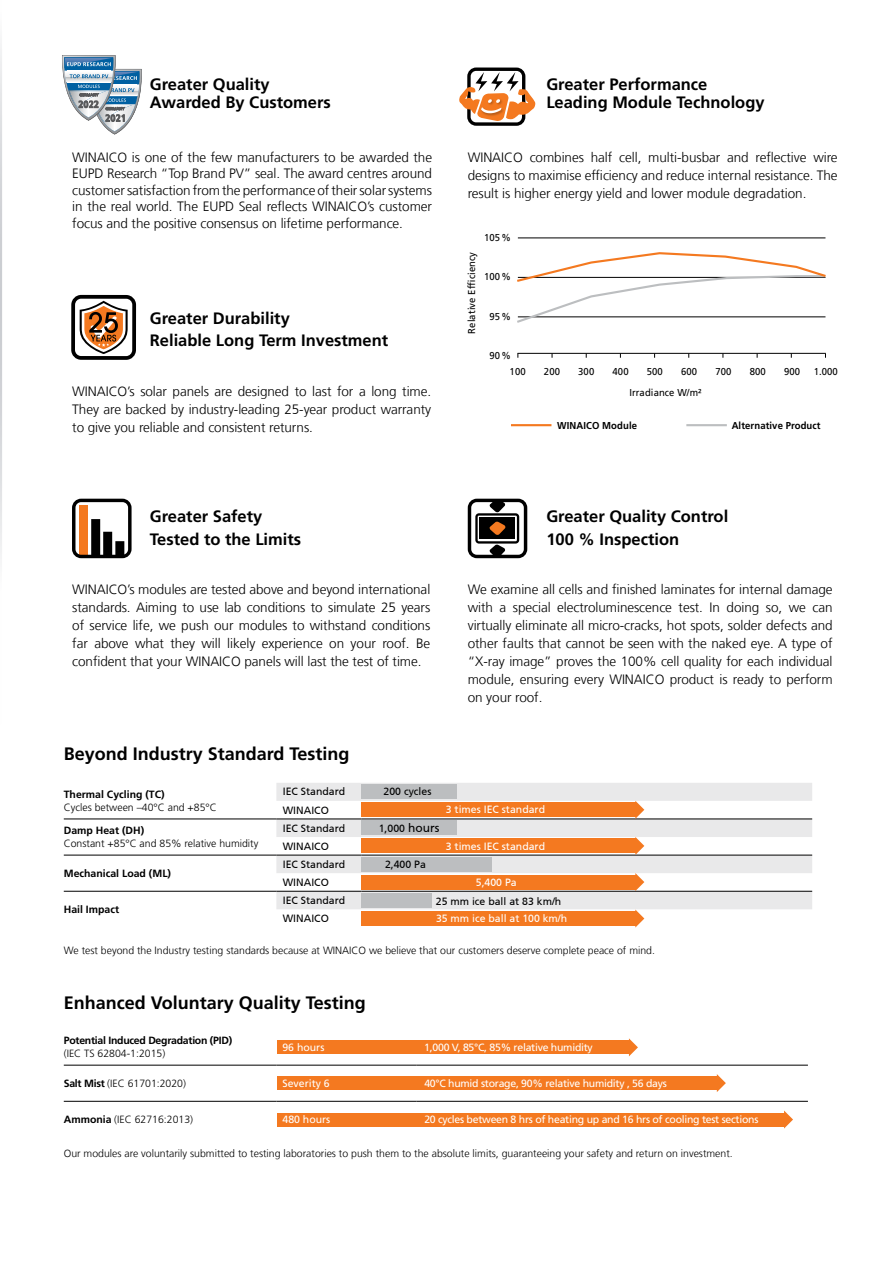
<style>
.page{position:relative;width:893px;height:1263px;background:#fff}
.page>*{position:absolute;margin:0;border:0;box-sizing:border-box;transform-origin:0 0}
.t1{font:700 18px "Frutiger LT Com";color:#000}
.t2{font:700 16.5px/22.2px "Frutiger LT Com";color:#000}
.t3{font:300 13.5px/18px "Frutiger LT Com";letter-spacing:-.005em;color:#000;text-align:justify}
.t4{font:300 10.5px "Frutiger LT Com";color:#000}
.t5{font:10.5px "Frutiger LT Com";letter-spacing:-.025em;color:#fff}
.t6{font:300 10.5px "Frutiger LT Pro";color:#000}
.t7{font:10.5px/18px "Frutiger CE";color:#000}
.t8{font:10.5px "Frutiger CE";color:#fff}
.t9{font:700 10.5px "Frutiger LT Pro";color:#000}
.t10{font:700 10.5px "Frutiger LT Pro";letter-spacing:-.025em;color:#000}
.t11{font:10.5px "Frutiger LT Com";color:#fff}
.t12{font:10.05px "Frutiger LT Com";letter-spacing:.01em;color:#000;scale:.95 1}
.t13{font:700 10.05px "Frutiger LT Com";letter-spacing:.01em;color:#000;scale:.95 1}
.s1{font-size:12px}
.s2{font-weight:700}
</style>
<div class="page">
<svg style="left:0;top:43px;width:2px;height:516px"></svg>
<hr style="left:518px;top:238px;width:307px;height:1px;background:#000">
<hr style="left:517px;top:353px;width:309px;height:1px;background:#000">
<svg style="left:517px;top:252px;width:309px;height:71px"></svg>
<hr style="left:511px;top:424px;width:40px;height:2px;background:#f47920">
<hr style="left:686px;top:424px;width:41px;height:2px;background:#bcbec0">
<svg style="left:62px;top:55px;width:80px;height:80px"></svg>
<svg style="left:468px;top:499px;width:59px;height:59px"></svg>
<svg style="left:72px;top:499px;width:60px;height:59px"></svg>
<svg style="left:71px;top:295px;width:65px;height:65px"></svg>
<svg style="left:459px;top:68px;width:77px;height:58px"></svg>
<div style="left:277px;top:1040px;width:353px;height:14px;background:#f47920"></div>
<svg style="left:629px;top:1038px;width:9px;height:18px"></svg>
<div style="left:277px;top:1076px;width:441px;height:14px;background:#f47920"></div>
<svg style="left:717px;top:1074px;width:9px;height:18px"></svg>
<div style="left:277px;top:1112px;width:508px;height:14px;background:#f47920"></div>
<svg style="left:784px;top:1110px;width:9px;height:18px"></svg>
<hr style="left:64px;top:1065px;width:212px;height:1px;background:#000">
<hr style="left:276px;top:1065px;width:141px;height:1px;background:#000">
<hr style="left:417px;top:1065px;width:391px;height:1px;background:#000">
<hr style="left:64px;top:1101px;width:212px;height:1px;background:#000">
<hr style="left:276px;top:1101px;width:141px;height:1px;background:#000">
<hr style="left:417px;top:1101px;width:391px;height:1px;background:#000">
<svg style="left:276px;top:783px;width:536px;height:126px;fill:#e9e9ea"></svg>
<hr style="left:64px;top:818px;width:212px;height:1px;background:#000">
<hr style="left:276px;top:818px;width:85px;height:1px;background:#000">
<hr style="left:361px;top:818px;width:451px;height:1px;background:#000">
<hr style="left:64px;top:855px;width:212px;height:1px;background:#000">
<hr style="left:276px;top:855px;width:85px;height:1px;background:#000">
<hr style="left:361px;top:855px;width:451px;height:1px;background:#000">
<hr style="left:64px;top:891px;width:212px;height:1px;background:#000">
<hr style="left:276px;top:891px;width:85px;height:1px;background:#000">
<hr style="left:361px;top:891px;width:451px;height:1px;background:#000">
<div style="left:361px;top:784px;width:96px;height:15px;background:#bcbec0"></div>
<div style="left:361px;top:821px;width:96px;height:14px;background:#bcbec0"></div>
<div style="left:361px;top:857px;width:130px;height:14px;background:#bcbec0"></div>
<div style="left:361px;top:893px;width:70px;height:14px;background:#bcbec0"></div>
<div style="left:361px;top:803px;width:275px;height:14px;background:#f47920"></div>
<svg style="left:635px;top:801px;width:9px;height:18px"></svg>
<div style="left:361px;top:839px;width:275px;height:14px;background:#f47920"></div>
<svg style="left:635px;top:837px;width:9px;height:18px"></svg>
<div style="left:361px;top:875px;width:275px;height:14px;background:#f47920"></div>
<svg style="left:635px;top:873px;width:9px;height:18px"></svg>
<div style="left:361px;top:911px;width:275px;height:15px;background:#f47920"></div>
<svg style="left:635px;top:909px;width:9px;height:18px"></svg>
<p class="t2" style="left:150px;top:75px;width:182px;line-height:18px">Greater Quality<br>Awarded By Customers</p>
<p class="t2" style="left:546px;top:75px;width:220px;line-height:18px">Greater Performance<br>Leading Module Technology</p>
<p class="t3" style="left:72px;top:149px;width:361px;line-height:16.5px">WINAICO is one of the few manufacturers to be awarded the EUPD Research “Top Brand PV” seal. The award centres around customer satisfaction from the performance of their solar systems in the real world. The EUPD Seal reflects WINAICO’s customer focus and the positive consensus on lifetime performance.</p>
<p class="t3" style="left:468px;top:148px;width:371px">WINAICO combines half cell, multi-busbar and reflective wire designs to maximise efficiency and reduce internal resistance. The result is higher energy yield and lower module degradation.</p>
<p class="t2" style="left:150px;top:307px;width:240px">Greater Durability<br>Reliable Long Term Investment</p>
<p class="t3" style="left:72px;top:382px;width:360px">WINAICO’s solar panels are designed to last for a long time.<br>They are backed by industry-leading 25-year product warranty to give you reliable and consistent returns.</p>
<p class="t12" style="left:484px;top:232px;width:30px">105%</p>
<p class="t12" style="left:466px;top:334px;width:87px;rotate:-90deg">Relative Efficiency</p>
<p class="t12" style="left:484px;top:271px;width:30px">100%</p>
<p class="t12" style="left:489px;top:310px;width:24px">95%</p>
<p class="t12" style="left:489px;top:349px;width:24px">90%</p>
<p class="t12" style="left:510px;top:365px;width:18px">100</p>
<p class="t12" style="left:544px;top:365px;width:18px">200</p>
<p class="t12" style="left:578px;top:365px;width:18px">300</p>
<p class="t12" style="left:613px;top:365px;width:18px">400</p>
<p class="t12" style="left:647px;top:365px;width:18px">500</p>
<p class="t12" style="left:681px;top:365px;width:18px">600</p>
<p class="t12" style="left:715px;top:365px;width:18px">700</p>
<p class="t12" style="left:750px;top:365px;width:18px">800</p>
<p class="t12" style="left:784px;top:365px;width:18px">900</p>
<p class="t12" style="left:814px;top:365px;width:27px">1.000</p>
<p class="t12" style="left:629px;top:387px;width:78px">Irradiance W/m²</p>
<p class="t13" style="left:557px;top:419px;width:86px">WINAICO Module</p>
<p class="t13" style="left:732px;top:419px;width:95px">Alternative Product</p>
<p class="t2" style="left:150px;top:506px;width:153px">Greater Safety<br>Tested to the Limits</p>
<p class="t3" style="left:72px;top:580px;width:360px">WINAICO’s modules are tested above and beyond international standards. Aiming to use lab conditions to simulate 25 years of service life, we push our modules to withstand conditions far above what they will likely experience on your roof. Be confident that your WINAICO panels will last the test of time.</p>
<p class="t3" style="left:468px;top:580px;width:366px">We examine all cells and finished laminates for internal damage with a special electroluminescence test. In doing so, we can virtually eliminate all micro-cracks, hot spots, solder defects and other faults that cannot be seen with the naked eye. A type of “X-ray image” proves the 100% cell quality for each individual module, ensuring every WINAICO product is ready to perform on your roof.</p>
<p class="t2" style="left:546px;top:506px;width:183px">Greater Quality Control<br>100 % Inspection</p>
<h1 class="t1" style="left:64px;top:743px;width:287px">Beyond Industry Standard Testing</h1>
<p class="t7" style="left:384px;top:782px;width:49px">200 cycles</p>
<p class="t7" style="left:379px;top:819px;width:62px">1,000 <span class="s1">hours</span></p>
<p class="t7" style="left:283px;top:783px;width:64px">IEC Standard<br>WINAICO</p>
<p class="t9" style="left:64px;top:788px;width:102px">Thermal Cycling (TC)</p>
<p class="t6" style="left:64px;top:801px;width:154px">Cycles between –40°C and +85°C</p>
<p class="t8" style="left:446px;top:804px;width:101px">3 times IEC standard</p>
<p class="t8" style="left:446px;top:840px;width:101px">3 times IEC standard</p>
<p class="t8" style="left:476px;top:876px;width:42px">5,400 Pa</p>
<p class="t7" style="left:283px;top:819px;width:64px">IEC Standard<br>WINAICO</p>
<p class="t9" style="left:64px;top:824px;width:82px">Damp Heat (DH)</p>
<p class="t6" style="left:64px;top:837px;width:196px">Constant +85°C and 85% relative humidity</p>
<p class="t9" style="left:64px;top:867px;width:109px">Mechanical Load (ML)</p>
<p class="t7" style="left:283px;top:855px;width:64px">IEC Standard<br>WINAICO</p>
<p class="t9" style="left:64px;top:903px;width:57px">Hail Impact</p>
<p class="t7" style="left:283px;top:891px;width:64px">IEC Standard<br>WINAICO</p>
<p class="t4" style="left:64px;top:944px;width:593px">We test beyond the Industry testing standards because at WINAICO we believe that our customers deserve complete peace of mind.</p>
<p class="t7" style="left:385px;top:855px;width:42px">2,400 Pa</p>
<p class="t7" style="left:436px;top:892px;width:127px">25 mm ice ball at 83 km/h</p>
<p class="t8" style="left:436px;top:912px;width:133px">35 mm ice ball at 100 km/h</p>
<h1 class="t1" style="left:64px;top:992px;width:304px">Enhanced Voluntary Quality Testing</h1>
<p class="t10" style="left:64px;top:1034px;width:170px">Potential Induced Degradation (PID)</p>
<p class="t6" style="left:64px;top:1047px;width:103px">(IEC TS 62804-1:2015)</p>
<p class="t5" style="left:282px;top:1041px;width:44px">96 hours</p>
<p class="t5" style="left:424px;top:1041px;width:170px">1,000 V, 85°C, 85% relative humidity</p>
<p class="t6" style="left:64px;top:1077px;width:124px"><span class="s2">Salt Mist</span> (IEC 61701:2020)</p>
<p class="t11" style="left:282px;top:1077px;width:49px">Severity 6</p>
<p class="t5" style="left:424px;top:1077px;width:244px">40°C humid storage, 90% relative humidity , 56 days</p>
<p class="t6" style="left:64px;top:1113px;width:131px"><span class="s2">Ammonia</span> (IEC 62716:2013)</p>
<p class="t11" style="left:282px;top:1113px;width:49px">480 hours</p>
<p class="t5" style="left:424px;top:1113px;width:336px">20 cycles between 8 hrs of heating up and 16 hrs of cooling test sections</p>
<p class="t4" style="left:64px;top:1147px;width:670px">Our modules are voluntarily submitted to testing laboratories to push them to the absolute limits, guaranteeing your safety and return on investment.</p>
</div>
